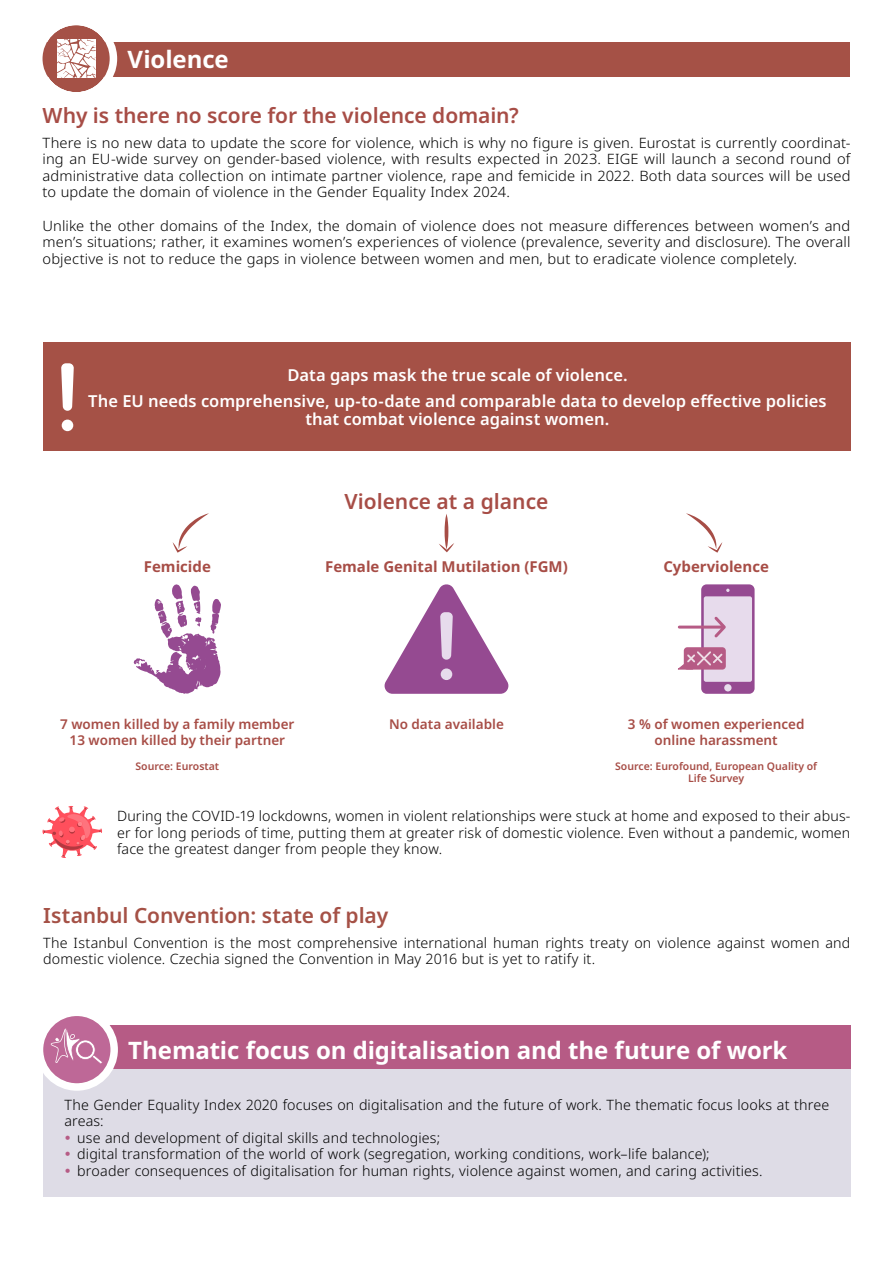
<style>
.page{position:relative;width:893px;height:1263px;background:#fff}
.page>*{position:absolute;margin:0;border:0;box-sizing:border-box;transform-origin:0 0}
.Work{font:700 24px "Noto Sans";letter-spacing:-.005em;color:#fff}
.Headlines{font:700 24px "Noto Sans";letter-spacing:-.005em;color:#fff}
.Subheadlines{font:600 21px "Noto Sans";color:#a74d46}
.Subheadlines-2{font:600 21px "Noto Sans";letter-spacing:-.005em;color:#a55146}
.t1{font:600 16.5px/26.5px "Noto Sans";color:#fff;text-align:center}
.t2{font:700 15px "Noto Sans";color:#a74d46}
.Body_text{font:300 14.25px/16.5px "Noto Sans";letter-spacing:.01em;color:#000;text-align:justify}
.box_text{font:300 14.25px/16.5px "Noto Sans";letter-spacing:.01em;color:#000}
.t3{font:600 13.5px/16.5px "Noto Sans";color:#a74d46;text-align:center}
.t4{font:600 10.5px/12.6px "Noto Sans";color:#a74d46;text-align:center}
</style>
<div class="page">
<div style="left:43px;top:43px;width:807px;height:34px;background:#a55146"></div>
<svg style="left:44px;top:27px;width:64px;height:64px"></svg>
<div style="left:35px;top:18px;width:82px;height:82px;border:8px solid #fff;border-radius:50%"></div>
<svg style="left:384px;top:584px;width:125px;height:110px"></svg>
<div style="left:441px;top:668px;width:11px;height:12px;background:#e7dbec;border-radius:50%"></div>
<div style="left:701px;top:584px;width:54px;height:110px;background:#954a91;border-radius:5px"></div>
<div style="left:704px;top:596px;width:48px;height:86px;background:#e7dbec;border-radius:2px"></div>
<div style="left:724px;top:684px;width:8px;height:7px;background:#e7dbec;border-radius:50%"></div>
<svg style="left:726px;top:589px;width:4px;height:3px"></svg>
<svg style="left:677px;top:614px;width:49px;height:26px"></svg>
<div style="left:684px;top:647px;width:42px;height:23px;background:#b65b85;border-radius:4px"></div>
<svg style="left:678px;top:650px;width:46px;height:20px"></svg>
<svg style="left:686px;top:513px;width:36px;height:40px"></svg>
<svg style="left:173px;top:513px;width:36px;height:40px"></svg>
<svg style="left:439px;top:514px;width:15px;height:38px"></svg>
<svg style="left:42px;top:806px;width:60px;height:52px"></svg>
<div style="left:43px;top:342px;width:807px;height:108px;background:#a55146"></div>
<svg style="left:61px;top:363px;width:13px;height:48px"></svg>
<div style="left:62px;top:420px;width:11px;height:11px;background:#fff;border-radius:50%"></div>
<div style="left:56px;top:1025px;width:794px;height:50px;background:#b65b85"></div>
<div style="left:43px;top:1069px;width:807px;height:78px;background:#dedce6"></div>
<div style="left:43px;top:1135px;width:807px;height:62px;background:#dedce6"></div>
<svg style="left:40px;top:1012px;width:74px;height:75px"></svg>
<div style="left:43px;top:1016px;width:67px;height:67px;background:#be6897;border-radius:50%"></div>
<svg style="left:50px;top:1028px;width:53px;height:36px"></svg>
<div style="left:36px;top:1008px;width:82px;height:83px;border:8px solid #fff;border-radius:50%"></div>
<svg style="left:134px;top:584px;width:87px;height:110px"></svg>
<p class="Headlines" style="left:128px;top:43px;width:103px">Violence</p>
<p class="Subheadlines" style="left:43px;top:100px;width:478px">Why is there no score for the violence domain?</p>
<p class="Body_text" style="left:43px;top:135px;width:809px">There is no new data to update the score for violence, which is why no figure is given. Eurostat is currently coordinat&shy;ing an EU-wide survey on gender-based violence, with results expected in 2023. EIGE will launch a second round of administrative data collection on intimate partner violence, rape and femicide in 2022. Both data sources will be used to update the domain of violence in the Gender Equality Index 2024.</p>
<p class="Body_text" style="left:43px;top:218px;width:809px">Unlike the other domains of the Index, the domain of violence does not measure differences between women’s and men’s situations; rather, it examines women’s experiences of violence (prevalence, severity and disclosure). The overall objective is not to reduce the gaps in violence between women and men, but to eradicate violence completely.</p>
<p class="t1" style="left:88px;top:362px;width:740px">Data gaps mask the true scale of violence.<br>The EU needs comprehensive, up-to-date and comparable data to develop effective policies</p>
<p class="t1" style="left:306px;top:407px;width:305px">that combat violence against women.</p>
<p class="Subheadlines" style="left:344px;top:486px;width:205px">Violence at a glance</p>
<p class="t2" style="left:144px;top:556px;width:69px">Femicide</p>
<p class="t2" style="left:325px;top:556px;width:244px">Female Genital Mutilation (FGM)</p>
<p class="t2" style="left:663px;top:556px;width:107px">Cyberviolence</p>
<p class="t3" style="left:60px;top:716px;width:236px">7 women killed by a family member</p>
<p class="t3" style="left:70px;top:732px;width:217px">13 women killed by their partner</p>
<p class="t4" style="left:136px;top:760px;width:85px">Source: Eurostat</p>
<p class="t3" style="left:389px;top:716px;width:116px">No data available</p>
<p class="t3" style="left:628px;top:716px;width:178px">3 % of women experienced online harassment</p>
<p class="t4" style="left:615px;top:760px;width:203px">Source: Eurofound, European Quality of<br>Life Survey</p>
<p class="Body_text" style="left:117px;top:808px;width:735px">During the COVID-19 lockdowns, women in violent relationships were stuck at home and exposed to their abus&shy;er for long periods of time, putting them at greater risk of domestic violence. Even without a pandemic, women face the greatest danger from people they know.</p>
<p class="Subheadlines-2" style="left:43px;top:900px;width:346px">Istanbul Convention: state of play</p>
<p class="Body_text" style="left:43px;top:934px;width:809px">The Istanbul Convention is the most comprehensive international human rights treaty on violence against women and domestic violence. Czechia signed the Convention in May 2016 but is yet to ratify it.</p>
<p class="Work" style="left:128px;top:1033px;width:661px">Thematic focus on digitalisation and the future of work</p>
<p class="box_text" style="left:65px;top:1096px;width:766px">The Gender Equality Index 2020 focuses on digitalisation and the future of work. The thematic focus looks at three areas:</p>
<p class="Body_text" style="left:77px;top:1129px;width:364px">use and development of digital skills and technologies;</p>
<p class="Body_text" style="left:77px;top:1146px;width:634px">digital transformation of the world of work (segregation, working conditions, work–life balance);</p>
<p class="Body_text" style="left:77px;top:1162px;width:687px">broader consequences of digitalisation for human rights, violence against women, and caring activities.</p>
</div>
